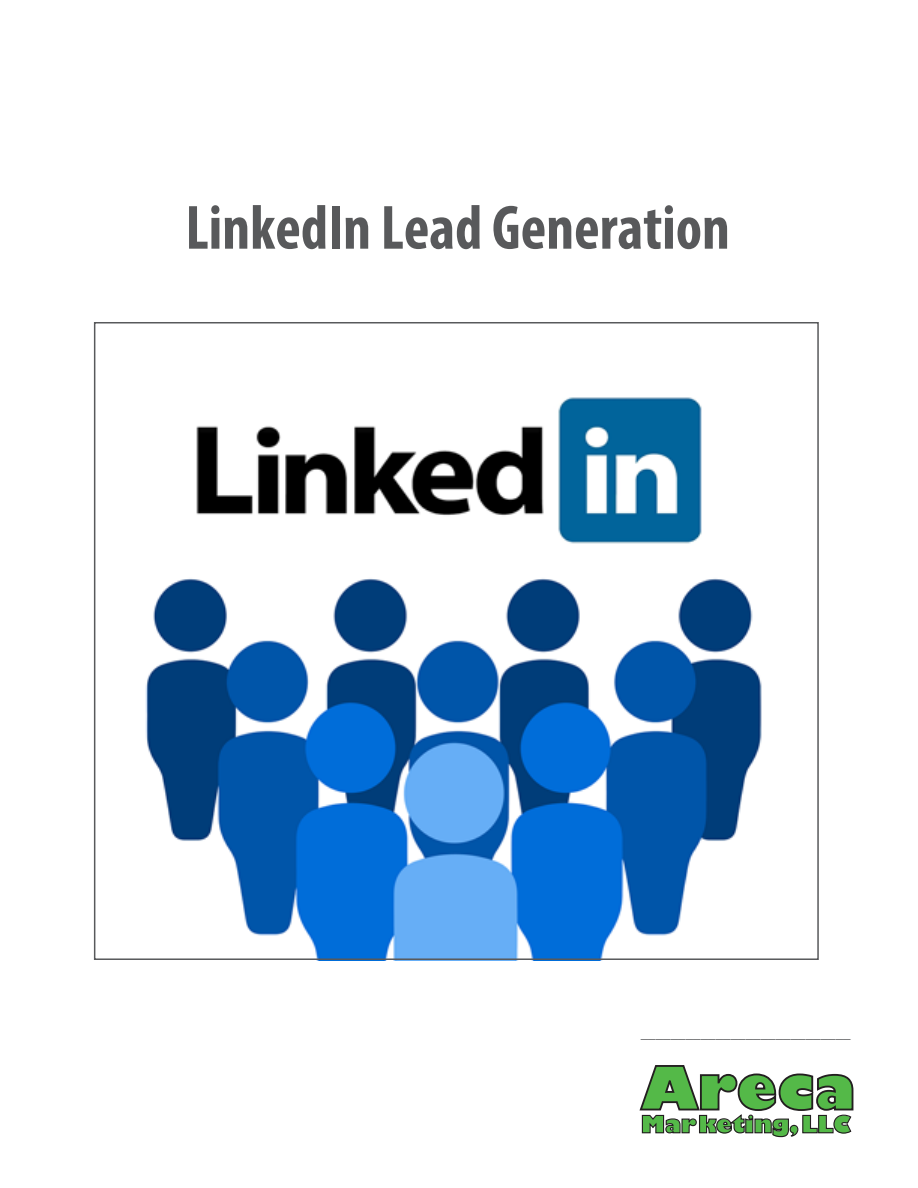
<style>
.page{position:relative;width:918px;height:1188px;background:#fff}
.page>*{position:absolute;margin:0;border:0;box-sizing:border-box;transform-origin:0 0}
.t1{font:700 condensed 63px "Myriad Pro";color:#58595b}
.t2{font:800 58.5px "Gill Sans";letter-spacing:-.01em;color:#54b948}
.t3{font:800 23.25px "Gill Sans";letter-spacing:-.015em;color:#54b948}
.t4{font:15px "Myriad Pro";color:#58595b}
</style>
<div class="page">
<svg style="left:639px;top:1065px;width:215px;height:73px"></svg>
<img style="left:93px;top:360px;width:669px;height:600px">
<h1 class="t1" style="left:186px;top:188px;width:546px">LinkedIn Lead Generation</h1>
<p class="t4" style="left:641px;top:1024px;width:211px">____________________________</p>
<h2 class="t2" style="left:641px;top:1051px;width:216px">Areca</h2>
<h3 class="t3" style="left:641px;top:1110px;width:212px">Marketing, LLC</h3>
</div>
